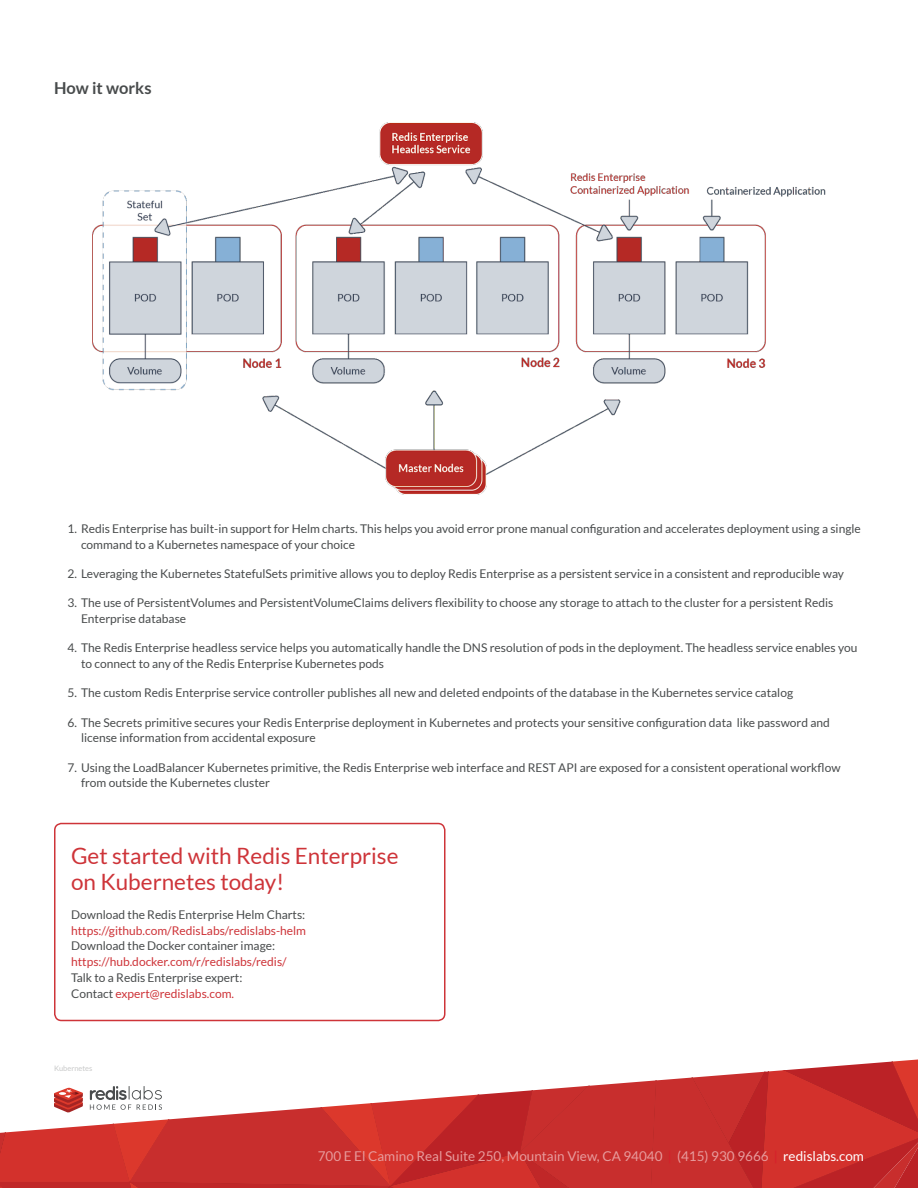
<style>
.page{position:relative;width:918px;height:1188px;background:#fff}
.page>*{position:absolute;margin:0;border:0;box-sizing:border-box;transform-origin:0 0}
.t1{font:22.5px/25.5px "Lato";color:#ce3439}
.t2{font:700 16.5px "Lato";color:#484b4c}
.t3{font:13.5px "Lato";color:#e79b9c}
.t4{font:12px/15.8px "Lato";color:#484b4c}
.t5{font:12px "Lato";color:#ce3439}
.t6{font:7.5px "Lato";color:#c8c9c9}
.s1{color:#ce3439}
.s2{color:#d61f2b}
.s3{color:#fff}
</style>
<div class="page">
<svg style="left:0;top:1059px;width:918px;height:129px"></svg>
<div style="left:54px;top:823px;width:392px;height:198px;border:2px solid #ce3439;border-radius:7px"></div>
<img style="left:92px;top:123px;width:734px;height:372px">
<h2 class="t2" style="left:54px;top:79px;width:99px">How it works</h2>
<p class="t4" style="left:81px;top:521px;width:781px;text-indent:-14px">1. Redis Enterprise has built-in support for Helm charts. This helps you avoid error prone manual configuration and accelerates deployment using a single command to a Kubernetes namespace of your choice</p>
<p class="t4" style="left:68px;top:566px;width:778px">2. Leveraging the Kubernetes StatefulSets primitive allows you to deploy Redis Enterprise as a persistent service in a consistent and reproducible way</p>
<p class="t4" style="left:81px;top:595px;width:754px;text-indent:-14px">3. The use of PersistentVolumes and PersistentVolumeClaims delivers flexibility to choose any storage to attach to the cluster for a persistent Redis<br>Enterprise database</p>
<p class="t4" style="left:81px;top:640px;width:778px;text-indent:-14px">4. The Redis Enterprise headless service helps you automatically handle the DNS resolution of pods in the deployment. The headless service enables you to connect to any of the Redis Enterprise Kubernetes pods</p>
<p class="t4" style="left:68px;top:685px;width:727px">5. The custom Redis Enterprise service controller publishes all new and deleted endpoints of the database in the Kubernetes service catalog</p>
<p class="t4" style="left:81px;top:714px;width:750px;text-indent:-14px">6. The Secrets primitive secures your Redis Enterprise deployment in Kubernetes and protects your sensitive configuration data like password and license information from accidental exposure</p>
<p class="t4" style="left:81px;top:759px;width:761px;text-indent:-14px">7. Using the LoadBalancer Kubernetes primitive, the Redis Enterprise web interface and REST API are exposed for a consistent operational workflow from outside the Kubernetes cluster</p>
<h1 class="t1" style="left:71px;top:843px;width:329px">Get started with Redis Enterprise on Kubernetes today!</h1>
<p class="t4" style="left:71px;top:907px;width:236px">Download the Redis Enterprise Helm Charts:</p>
<p class="t5" style="left:71px;top:924px;width:237px">https://github.com/RedisLabs/redislabs-helm</p>
<p class="t4" style="left:71px;top:938px;width:205px">Download the Docker container image:</p>
<p class="t5" style="left:71px;top:955px;width:217px">https://hub.docker.com/r/redislabs/redis/</p>
<p class="t4" style="left:71px;top:970px;width:173px">Talk to a Redis Enterprise expert:<br>Contact <span class="s1">expert@redislabs.com.</span></p>
<p class="t6" style="left:54px;top:1064px;width:40px">Kubernetes</p>
<p class="t3" style="left:318px;top:1148px;width:548px">700 E El Camino Real Suite 250, Mountain View, CA 94040 <span class="s2">|</span> (415) 930 9666 <span class="s2">|</span> <span class="s3">redislabs.com</span></p>
</div>
